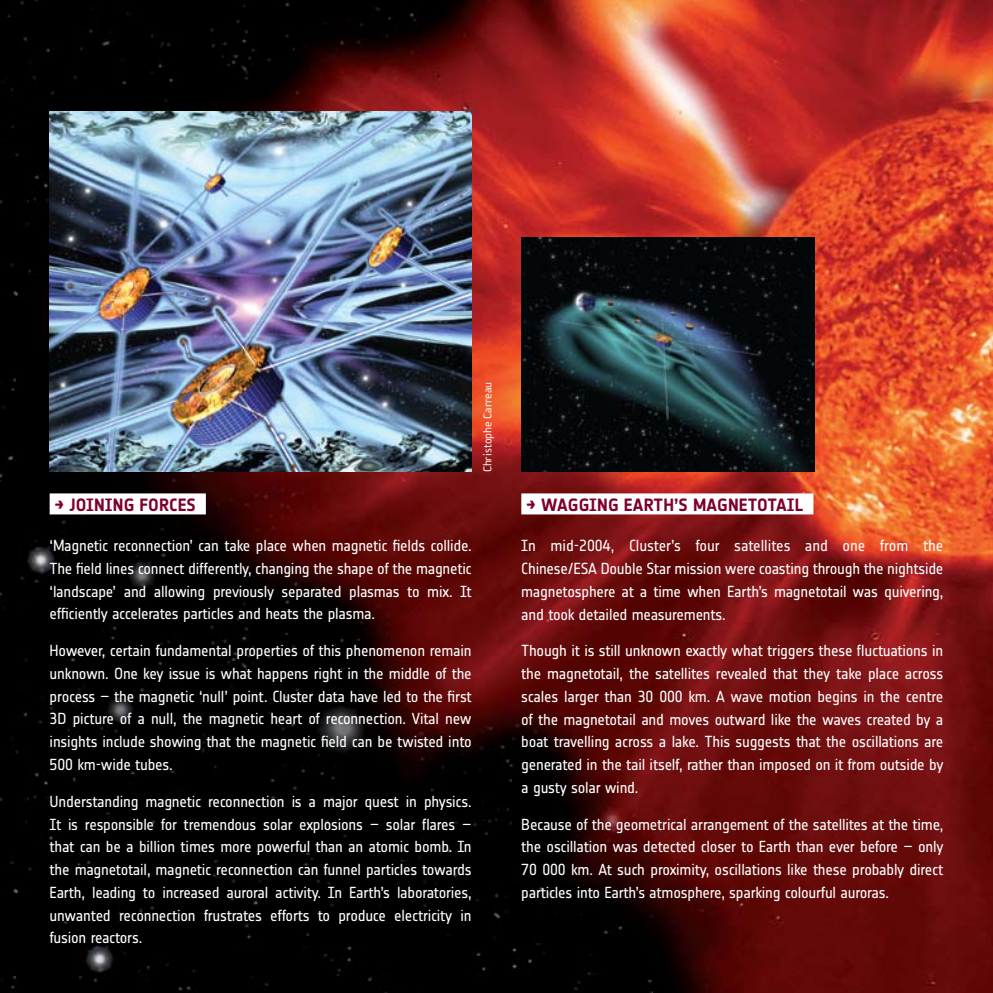
<style>
.page{position:relative;width:993px;height:993px;background:#fff}
.page>*{position:absolute;margin:0;border:0;box-sizing:border-box;transform-origin:0 0}
.t1{font:700 17.5px "Notes Esa";letter-spacing:.01em;color:#7f0029}
.t2{font:15.75px/22.8px "Notes Esa";letter-spacing:-.015em;color:#fff;text-align:justify}
.t3{font:13.12px "Reykjavik One OT A Gauge";color:#fff}
</style>
<div class="page">
<img style="left:0;top:0;width:992px;height:992px">
<img style="left:521px;top:237px;width:293px;height:234px">
<img style="left:50px;top:111px;width:421px;height:360px">
<div style="left:521px;top:493px;width:292px;height:21px;background:#fff"></div>
<div style="left:50px;top:493px;width:156px;height:21px;background:#fff"></div>
<p class="t3" style="left:480px;top:472px;width:92px;rotate:-90deg">Christophe Carreau</p>
<p class="t1" style="left:55px;top:494px;width:32px">→ JOINING</p>
<p class="t1" style="left:139px;top:494px;width:11px">FORCES</p>
<p class="t1" style="left:526px;top:494px;width:279px">→ WAGGING EARTH’S MAGNETOTAIL</p>
<p class="t2" style="left:50px;top:534px;width:423px">‘Magnetic reconnection’ can take place when magnetic fields collide.<br>The field lines connect differently, changing the shape of the magnetic ‘landscape’ and allowing previously separated plasmas to mix. It efficiently accelerates particles and heats the plasma.</p>
<p class="t2" style="left:50px;top:639px;width:423px">However, certain fundamental properties of this phenomenon remain unknown. One key issue is what happens right in the middle of the process – the magnetic ‘null’ point. Cluster data have led to the first 3D picture of a null, the magnetic heart of reconnection. Vital new insights include showing that the magnetic field can be twisted into 500 km-wide tubes.</p>
<p class="t2" style="left:50px;top:789px;width:423px">Understanding magnetic reconnection is a major quest in physics.<br>It is responsible for tremendous solar explosions – solar flares – that can be a billion times more powerful than an atomic bomb. In the magnetotail, magnetic reconnection can funnel particles towards Earth, leading to increased auroral activity. In Earth’s laboratories, unwanted reconnection frustrates efforts to produce electricity in fusion reactors.</p>
<p class="t2" style="left:521px;top:534px;width:423px">In mid-2004, Cluster’s four satellites and one from the Chinese/ESA Double Star mission were coasting through the nightside magnetosphere at a time when Earth’s magnetotail was quivering, and took detailed measurements.</p>
<p class="t2" style="left:521px;top:639px;width:423px">Though it is still unknown exactly what triggers these fluctuations in the magnetotail, the satellites revealed that they take place across scales larger than 30 000 km. A wave motion begins in the centre of the magnetotail and moves outward like the waves created by a boat travelling across a lake. This suggests that the oscillations are generated in the tail itself, rather than imposed on it from outside by a gusty solar wind.</p>
<p class="t2" style="left:521px;top:812px;width:423px">Because of the geometrical arrangement of the satellites at the time, the oscillation was detected closer to Earth than ever before – only 70 000 km. At such proximity, oscillations like these probably direct particles into Earth’s atmosphere, sparking colourful auroras.</p>
</div>
